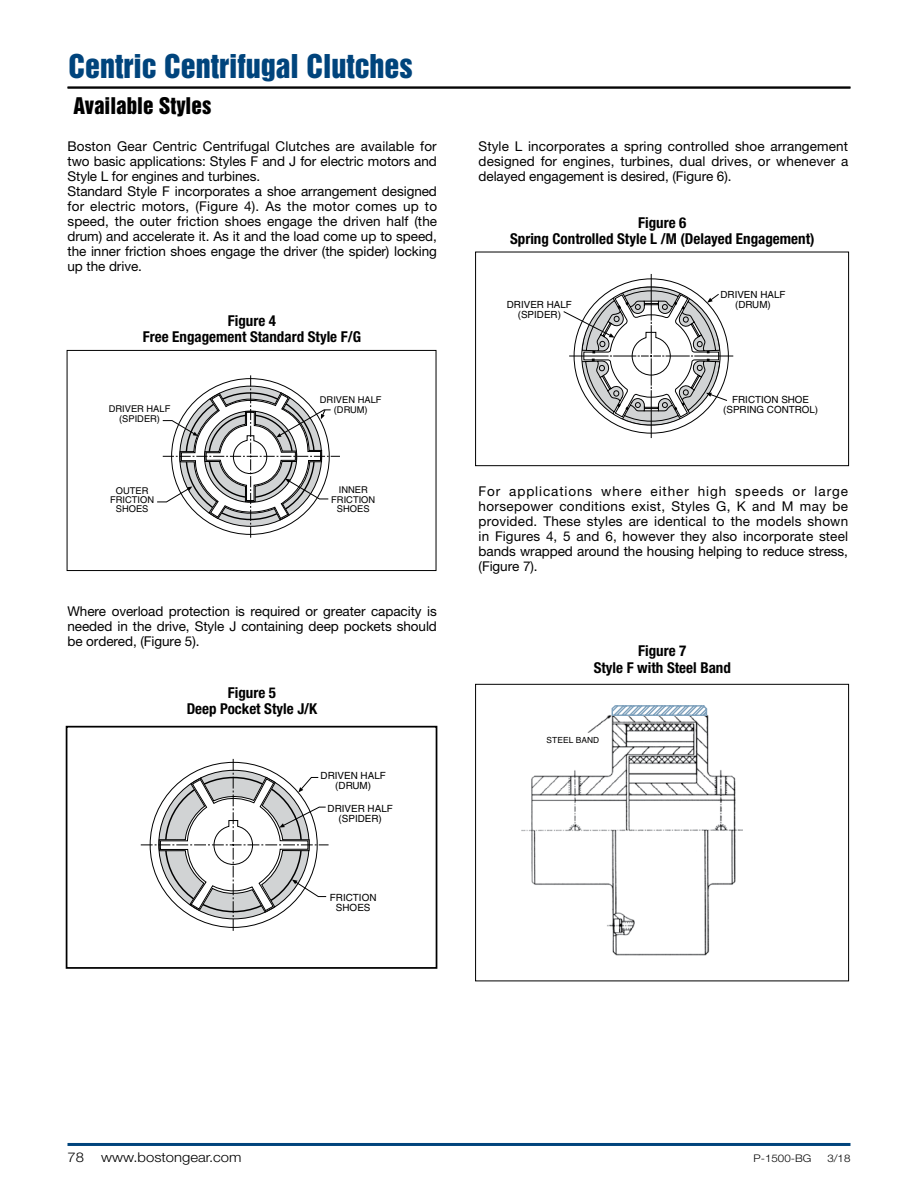
<style>
.page{position:relative;width:918px;height:1188px;background:#fff}
.page>*{position:absolute;margin:0;border:0;box-sizing:border-box;transform-origin:0 0}
.t1{font:30px "Helvetica Inserat LT Std";color:#00447c}
.small_head{font:21px "Helvetica Inserat LT Std";color:#000}
.caption_chart{font:700 condensed 15px "Helvetica Neue LT Std";color:#000}
.text{font:13.5px/15px "Helvetica Neue LT Std";letter-spacing:-.005em;color:#000;text-align:justify}
.t2{font:300 13.5px "Helvetica Neue LT Std";color:#000;scale:1.1 1}
.t3{font:300 10.5px "Helvetica Neue LT Std";color:#000;scale:1.1 1}
.t4{font:9.9px/9.9px "Helvetica";color:#000;text-align:center}
.t5{font:9.3px/9.3px "Helvetica";color:#000;text-align:center}
.t6{font:8.4px "Helvetica";color:#000}
</style>
<div class="page">
<hr style="left:68px;top:87px;width:782px;height:2px;background:#000">
<hr style="left:569px;top:356px;width:164px;height:1px;background:#000">
<hr style="left:651px;top:274px;width:1px;height:164px;background:#000">
<svg style="left:563px;top:278px;width:166px;height:156px"></svg>
<div style="left:475px;top:252px;width:374px;height:214px;border:1px solid #000"></div>
<img style="left:521px;top:715px;width:221px;height:240px">
<svg style="left:611px;top:705px;width:98px;height:12px"></svg>
<div style="left:475px;top:684px;width:374px;height:297px;border:1px solid #000"></div>
<svg style="left:157px;top:375px;width:183px;height:163px"></svg>
<div style="left:67px;top:350px;width:370px;height:221px;border:1px solid #000"></div>
<svg style="left:141px;top:759px;width:188px;height:172px"></svg>
<div style="left:66px;top:726px;width:371px;height:243px;border:2px solid #000"></div>
<hr style="left:68px;top:86px;width:782px;height:2px;background:#000">
<hr style="left:68px;top:1143px;width:782px;height:3px;background:#00447c">
<p class="t1" style="left:68px;top:48px;width:346px">Centric Centrifugal Clutches</p>
<p class="small_head" style="left:74px;top:93px;width:139px">Available Styles</p>
<p class="text" style="left:68px;top:138px;width:371px">Boston Gear Centric Centrifugal Clutches are available for two basic applications: Styles F and J for electric motors and Style L for engines and turbines.</p>
<p class="text" style="left:68px;top:183px;width:371px">Standard Style F incorporates a shoe arrangement designed for electric motors, (Figure 4). As the motor comes up to speed, the outer friction shoes engage the driven half (the drum) and accelerate it. As it and the load come up to speed, the inner friction shoes engage the driver (the spider) locking up the drive.</p>
<p class="caption_chart" style="left:228px;top:311px;width:50px">Figure 4</p>
<p class="caption_chart" style="left:143px;top:328px;width:220px">Free Engagement Standard Style F/G</p>
<p class="t5" style="left:320px;top:395px;width:63px">DRIVEN HALF</p>
<p class="t5" style="left:109px;top:404px;width:63px">DRIVER HALF</p>
<p class="t5" style="left:334px;top:405px;width:35px">(DRUM)</p>
<p class="t5" style="left:119px;top:414px;width:42px">(SPIDER)</p>
<p class="t5" style="left:110px;top:486px;width:46px">OUTER<br>FRICTION<br>SHOES</p>
<p class="t5" style="left:331px;top:485px;width:46px">INNER<br>FRICTION<br>SHOES</p>
<p class="text" style="left:68px;top:603px;width:371px">Where overload protection is required or greater capacity is needed in the drive, Style J containing deep pockets should be ordered, (Figure 5).</p>
<p class="caption_chart" style="left:228px;top:684px;width:50px">Figure 5</p>
<p class="caption_chart" style="left:187px;top:700px;width:132px">Deep Pocket Style J/K</p>
<p class="t4" style="left:321px;top:771px;width:67px">DRIVEN HALF (DRUM)</p>
<p class="t4" style="left:328px;top:803px;width:67px">DRIVER HALF (SPIDER)</p>
<p class="t4" style="left:330px;top:893px;width:48px">FRICTION<br>SHOES</p>
<p class="text" style="left:479px;top:139px;width:371px">Style L incorporates a spring controlled shoe arrangement designed for engines, turbines, dual drives, or whenever a delayed engagement is desired, (Figure 6).</p>
<p class="caption_chart" style="left:638px;top:214px;width:50px">Figure 6</p>
<p class="caption_chart" style="left:510px;top:230px;width:306px">Spring Controlled Style L /M (Delayed Engagement)</p>
<p class="t4" style="left:720px;top:289px;width:67px">DRIVEN HALF</p>
<p class="t4" style="left:507px;top:300px;width:67px">DRIVER HALF</p>
<p class="t4" style="left:735px;top:299px;width:37px">(DRUM)</p>
<p class="t4" style="left:518px;top:309px;width:45px">(SPIDER)</p>
<p class="t4" style="left:723px;top:394px;width:96px">FRICTION SHOE (SPRING CONTROL)</p>
<p class="text" style="left:479px;top:484px;width:371px">For applications where either high speeds or large horsepower conditions exist, Styles G, K and M may be provided. These styles are identical to the models shown in Figures 4, 5 and 6, however they also incorporate steel bands wrapped around the housing helping to reduce stress, (Figure 7).</p>
<p class="caption_chart" style="left:638px;top:642px;width:50px">Figure 7</p>
<p class="caption_chart" style="left:594px;top:659px;width:139px">Style F with Steel Band</p>
<p class="t6" style="left:547px;top:735px;width:54px">STEEL BAND</p>
<p class="t2" style="left:68px;top:1149px;width:17px">78</p>
<p class="t2" style="left:101px;top:1149px;width:129px">www.bostongear.com</p>
<p class="t3" style="left:754px;top:1152px;width:54px">P-1500-BG</p>
<p class="t3" style="left:827px;top:1152px;width:23px">3/18</p>
</div>
